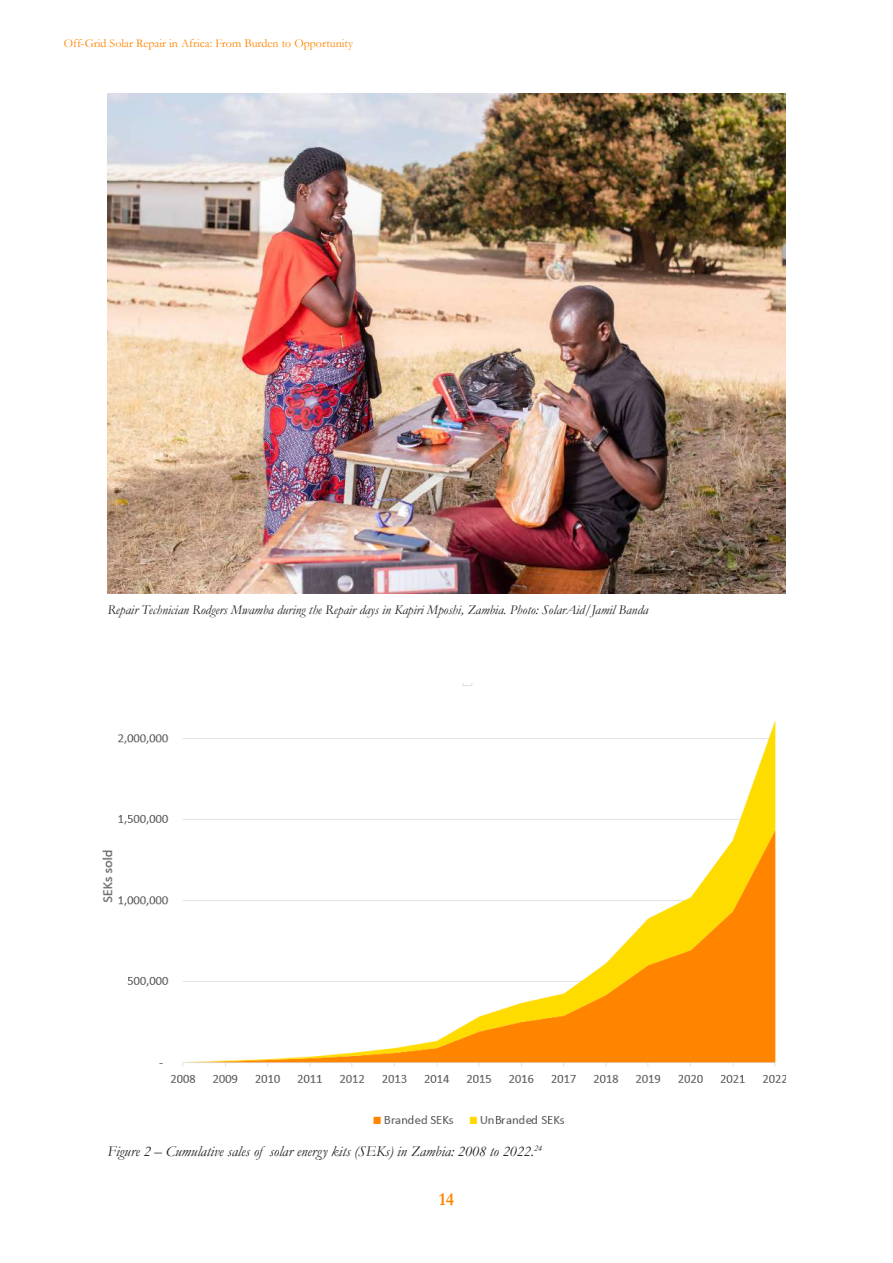
<style>
.page{position:relative;width:893px;height:1263px;background:#fff}
.page>*{position:absolute;margin:0;border:0;box-sizing:border-box;transform-origin:0 0}
.t1{font:700 18px "Garamond";color:#ff8500}
.t2{font:italic 15px "Garamond";color:#231f20}
.t3{font:italic 13.5px "Garamond";color:#231f20}
.t4{font:12px "Garamond";color:#ff8500}
</style>
<div class="page">
<img style="left:107px;top:94px;width:678px;height:499px">
<img style="left:102px;top:683px;width:683px;height:441px">
<p class="t4" style="left:64px;top:35px;width:291px">Off-Grid Solar Repair in Africa: From Burden to Opportunity</p>
<p class="t3" style="left:107px;top:600px;width:542px">Repair Technician Rodgers Mwamba during the Repair days in Kapiri Mposhi, Zambia. Photo: SolarAid/Jamil Banda</p>
<p class="t2" style="left:107px;top:1141px;width:436px">Figure 2 – Cumulative sales of solar energy kits (SEKs) in Zambia: 2008 to 2022.<sup>24</sup></p>
<h1 class="t1" style="left:439px;top:1187px;width:17px">14</h1>
</div>
